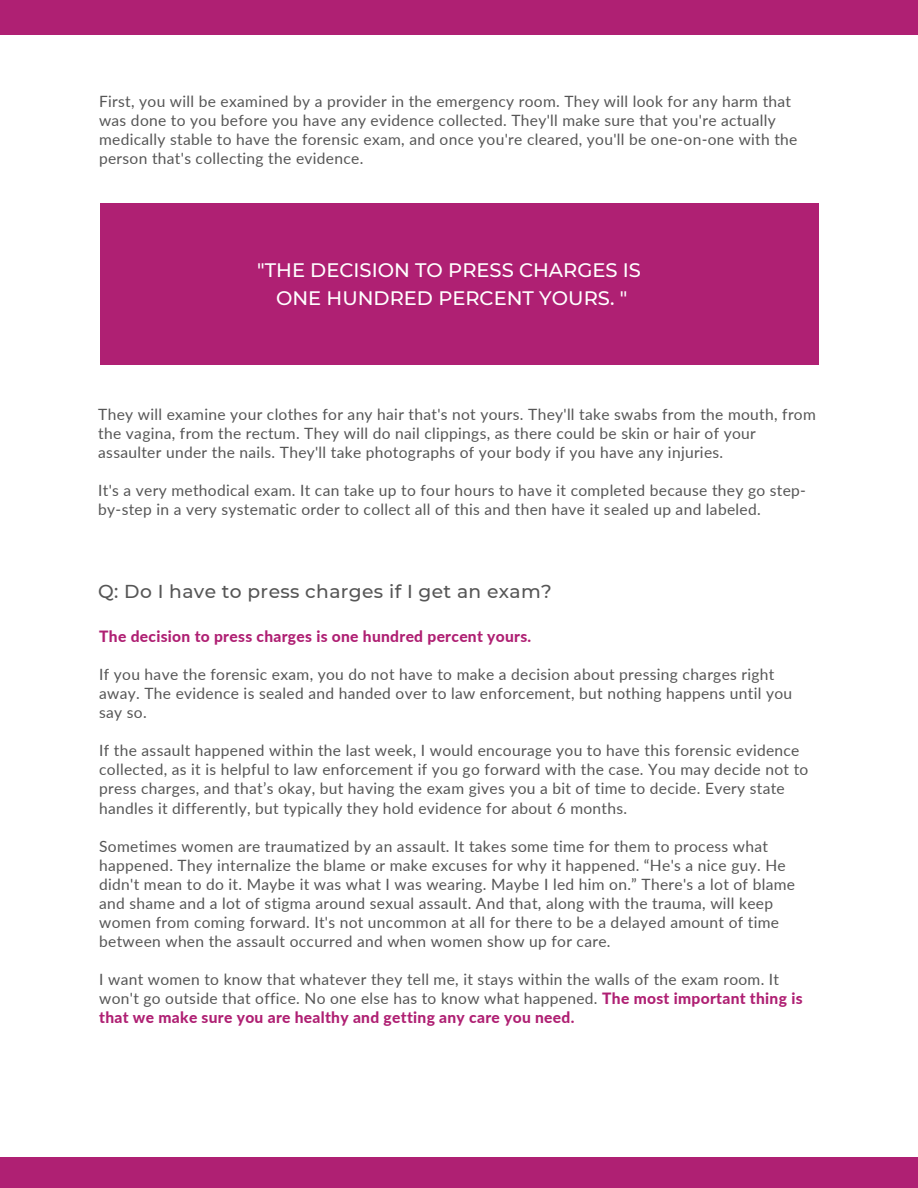
<style>
.page{position:relative;width:918px;height:1188px;background:#fff}
.page>*{position:absolute;margin:0;border:0;box-sizing:border-box;transform-origin:0 0}
.t1{font:500 19.5px "Montserrat";color:#fff}
.t2{font:500 18.6px "Montserrat";letter-spacing:.02em;color:#565656}
.t3{font:15.6px/19px "Lato";letter-spacing:.02em;color:#565656}
.t4{font:800 15.6px "Lato";letter-spacing:.02em;color:#af2073}
.s1{font-weight:800;color:#af2073}
</style>
<div class="page">
<div style="left:100px;top:203px;width:718px;height:161px;background:#af2073"></div>
<div style="left:0;top:1158px;width:918px;height:30px;background:#af2073"></div>
<div style="left:0;top:0;width:918px;height:35px;background:#af2073"></div>
<p class="t3" style="left:99px;top:92px;width:700px">First, you will be examined by a provider in the emergency room. They will look for any harm that was done to you before you have any evidence collected. They'll make sure that you're actually medically stable to have the forensic exam, and once you're cleared, you'll be one-on-one with the person that's collecting the evidence.</p>
<p class="t1" style="left:257px;top:258px;width:385px">"THE DECISION TO PRESS CHARGES IS</p>
<p class="t1" style="left:276px;top:286px;width:353px">ONE HUNDRED PERCENT YOURS. "</p>
<p class="t3" style="left:98px;top:404px;width:719px">They will examine your clothes for any hair that's not yours. They'll take swabs from the mouth, from the vagina, from the rectum. They will do nail clippings, as there could be skin or hair of your assaulter under the nails. They'll take photographs of your body if you have any injuries.</p>
<p class="t3" style="left:98px;top:480px;width:709px">It's a very methodical exam. It can take up to four hours to have it completed because they go step&shy;by-step in a very systematic order to collect all of this and then have it sealed up and labeled.</p>
<p class="t2" style="left:98px;top:580px;width:455px">Q: Do I have to press charges if I get an exam?</p>
<p class="t4" style="left:99px;top:627px;width:434px">The decision to press charges is one hundred percent yours.</p>
<p class="t3" style="left:99px;top:665px;width:695px">If you have the forensic exam, you do not have to make a decision about pressing charges right away. The evidence is sealed and handed over to law enforcement, but nothing happens until you say so.</p>
<p class="t3" style="left:99px;top:741px;width:711px">If the assault happened within the last week, I would encourage you to have this forensic evidence collected, as it is helpful to law enforcement if you go forward with the case. You may decide not to press charges, and that’s okay, but having the exam gives you a bit of time to decide. Every state handles it differently, but typically they hold evidence for about 6 months.</p>
<p class="t3" style="left:99px;top:836px;width:697px">Sometimes women are traumatized by an assault. It takes some time for them to process what happened. They internalize the blame or make excuses for why it happened. “He's a nice guy. He didn't mean to do it. Maybe it was what I was wearing. Maybe I led him on.” There's a lot of blame and shame and a lot of stigma around sexual assault. And that, along with the trauma, will keep women from coming forward. It's not uncommon at all for there to be a delayed amount of time between when the assault occurred and when women show up for care.</p>
<p class="t3" style="left:99px;top:969px;width:705px">I want women to know that whatever they tell me, it stays within the walls of the exam room. It won't go outside that office. No one else has to know what happened. <span class="s1">The most important thing is that we make sure you are healthy and getting any care you need.</span></p>
</div>
